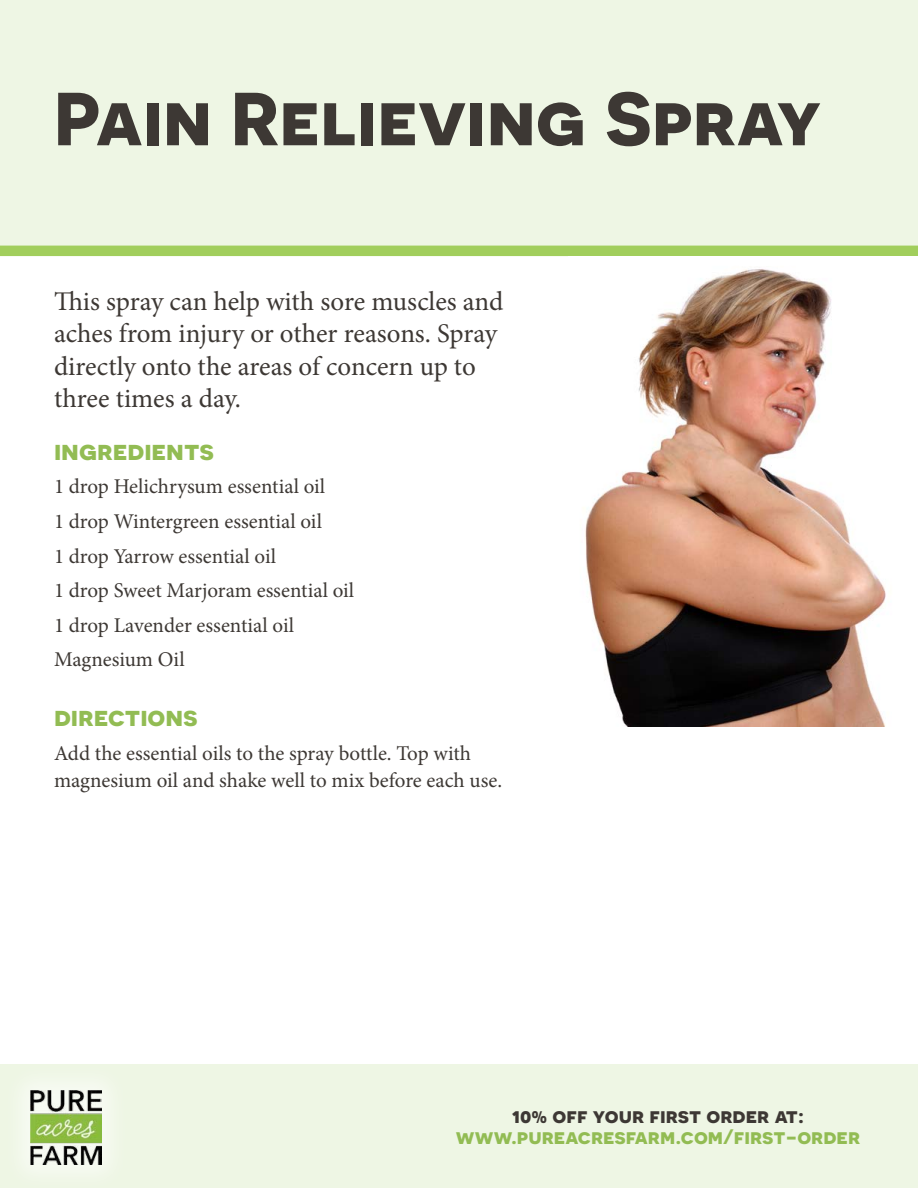
<style>
.page{position:relative;width:918px;height:1188px;background:#fff}
.page>*{position:absolute;margin:0;border:0;box-sizing:border-box;transform-origin:0 0}
.t1{font:700 75px "Novecentosanswide";color:#3d3834}
.t2{font:27px/32.4px "Minion Pro";letter-spacing:-.005em;color:#3d3834}
.t3{font:700 27px "Novecentosanswide";color:#92bc53}
.t4{font:21px/34.5px "Minion Pro";color:#3d3834}
.t5{font:700 21px "Novecentosanswide";color:#92bc53}
.t6{font:700 21px "Novecentosanswide";color:#3d3834}
</style>
<div class="page">
<div style="left:0;top:0;width:918px;height:256px;background:#eef6e4"></div>
<div style="left:0;top:1065px;width:918px;height:123px;background:#eef6e4"></div>
<div style="left:2px;top:1062px;width:128px;height:126px;background:#f0f7e7"></div>
<img style="left:31px;top:1091px;width:71px;height:74px">
<img style="left:585px;top:269px;width:301px;height:457px">
<h1 class="t1" style="left:54px;top:72px;width:769px">Pain Relieving Spray</h1>
<p class="t2" style="left:54px;top:285px;width:451px">This spray can help with sore muscles and aches from injury or other reasons. Spray directly onto the areas of concern up to three times a day.</p>
<p class="t3" style="left:54px;top:433px;width:162px">ingredients</p>
<p class="t4" style="left:54px;top:470px;width:302px">1 drop Helichrysum essential oil<br>1 drop Wintergreen essential oil<br>1 drop Yarrow essential oil<br>1 drop Sweet Marjoram essential oil<br>1 drop Lavender essential oil<br>Magnesium Oil</p>
<p class="t3" style="left:54px;top:700px;width:145px">directions</p>
<p class="t4" style="left:54px;top:740px;width:450px;line-height:27px">Add the essential oils to the spray bottle. Top with magnesium oil and shake well to mix before each use.</p>
<p class="t6" style="left:512px;top:1102px;width:294px">10% off your first order at:</p>
<p class="t5" style="left:456px;top:1123px;width:406px">www.pureacresfarm.com/first-order</p>
</div>
